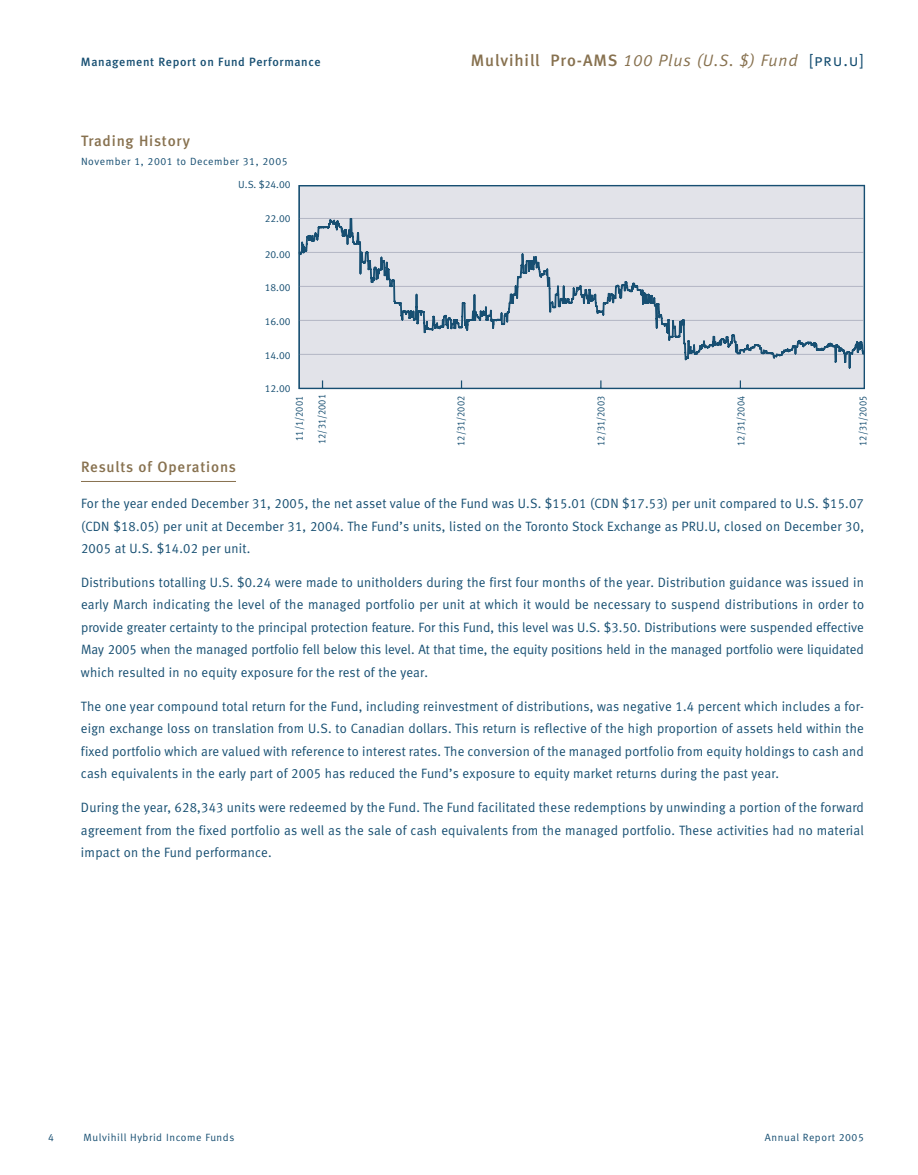
<style>
.page{position:relative;width:918px;height:1175px;background:#fff}
.page>*{position:absolute;margin:0;border:0;box-sizing:border-box;transform-origin:0 0}
.t1{font:italic 16.5px "Meta Normal LF";letter-spacing:.055em;color:#87714f}
.t2{font:15px "Meta Medium LF";letter-spacing:.055em;color:#87714f}
.t3{font:13.5px/22.5px "Meta Normal LF";letter-spacing:.015em;color:#174f72;text-align:justify}
.t4{font:12px "Meta Medium LF";letter-spacing:.055em;color:#174f72}
.t5{font:10.5px "Meta Normal LF";letter-spacing:.055em;color:#174f72}
.t6{font:10.35px "Meta Normal LF Caps";color:#174f72;scale:.9 1}
.t7{font:10.35px "Meta Normal LF Caps";color:#174f72}
.s1{font-family:"Meta";font-weight:500;font-style:normal}
.s2{font-family:"Meta Normal LF Caps";font-style:normal;color:#174f72}
</style>
<div class="page">
<hr style="left:81px;top:481px;width:155px;height:1px;background:#87714f">
<div style="left:298px;top:184px;width:568px;height:206px;background:#e2e3e9"></div>
<div style="left:299px;top:185px;width:566px;height:204px;border:1px solid #174f72"></div>
<svg style="left:299px;top:218px;width:566px;height:150px;background:#d4d9e1"></svg>
<p class="t4" style="left:81px;top:57px;width:241px">Management Report on Fund Performance</p>
<p class="t1" style="left:471px;top:54px;width:395px"><span class="s1">Mulvihill Pro-AMS</span> 100 Plus (U.S. $) Fund <span class="s2">[pru.u]</span></p>
<p class="t2" style="left:81px;top:135px;width:111px">Trading History</p>
<p class="t5" style="left:81px;top:158px;width:208px">November 1, 2001 to December 31, 2005</p>
<p class="t7" style="left:238px;top:178px;width:54px">U.S. $24.00</p>
<p class="t7" style="left:265px;top:212px;width:27px">22.00</p>
<p class="t7" style="left:265px;top:248px;width:27px">20.00</p>
<p class="t7" style="left:265px;top:281px;width:27px">18.00</p>
<p class="t7" style="left:265px;top:316px;width:27px">16.00</p>
<p class="t7" style="left:265px;top:349px;width:27px">14.00</p>
<p class="t7" style="left:265px;top:382px;width:27px">12.00</p>
<p class="t6" style="left:293px;top:441px;width:51px;rotate:-90deg">11/1/2001</p>
<p class="t6" style="left:316px;top:444px;width:57px;rotate:-90deg">12/31/2001</p>
<p class="t6" style="left:455px;top:446px;width:57px;rotate:-90deg">12/31/2002</p>
<p class="t6" style="left:595px;top:446px;width:57px;rotate:-90deg">12/31/2003</p>
<p class="t6" style="left:735px;top:446px;width:57px;rotate:-90deg">12/31/2004</p>
<p class="t6" style="left:857px;top:446px;width:57px;rotate:-90deg">12/31/2005</p>
<p class="t2" style="left:81px;top:461px;width:157px">Results of Operations</p>
<p class="t3" style="left:81px;top:493px;width:785px">For the year ended December 31, 2005, the net asset value of the Fund was U.S. $15.01 (CDN $17.53) per unit compared to U.S. $15.07 (CDN $18.05) per unit at December 31, 2004. The Fund’s units, listed on the Toronto Stock Exchange as PRU.U, closed on December 30, 2005 at U.S. $14.02 per unit.</p>
<p class="t3" style="left:81px;top:572px;width:785px">Distributions totalling U.S. $0.24 were made to unitholders during the first four months of the year. Distribution guidance was issued in early March indicating the level of the managed portfolio per unit at which it would be necessary to suspend distributions in order to provide greater certainty to the principal protection feature. For this Fund, this level was U.S. $3.50. Distributions were suspended effective May 2005 when the managed portfolio fell below this level. At that time, the equity positions held in the managed portfolio were liquidated which resulted in no equity exposure for the rest of the year.</p>
<p class="t3" style="left:81px;top:695px;width:785px">The one year compound total return for the Fund, including reinvestment of distributions, was negative 1.4 percent which includes a for&shy;eign exchange loss on translation from U.S. to Canadian dollars. This return is reflective of the high proportion of assets held within the fixed portfolio which are valued with reference to interest rates. The conversion of the managed portfolio from equity holdings to cash and cash equivalents in the early part of 2005 has reduced the Fund’s exposure to equity market returns during the past year.</p>
<p class="t3" style="left:81px;top:797px;width:784px">During the year, 628,343 units were redeemed by the Fund. The Fund facilitated these redemptions by unwinding a portion of the forward agreement from the fixed portfolio as well as the sale of cash equivalents from the managed portfolio. These activities had no material impact on the Fund performance.</p>
<p class="t5" style="left:48px;top:1133px;width:7px">4</p>
<p class="t5" style="left:84px;top:1133px;width:152px">Mulvihill Hybrid Income Funds</p>
<p class="t5" style="left:765px;top:1133px;width:101px">Annual Report 2005</p>
</div>
